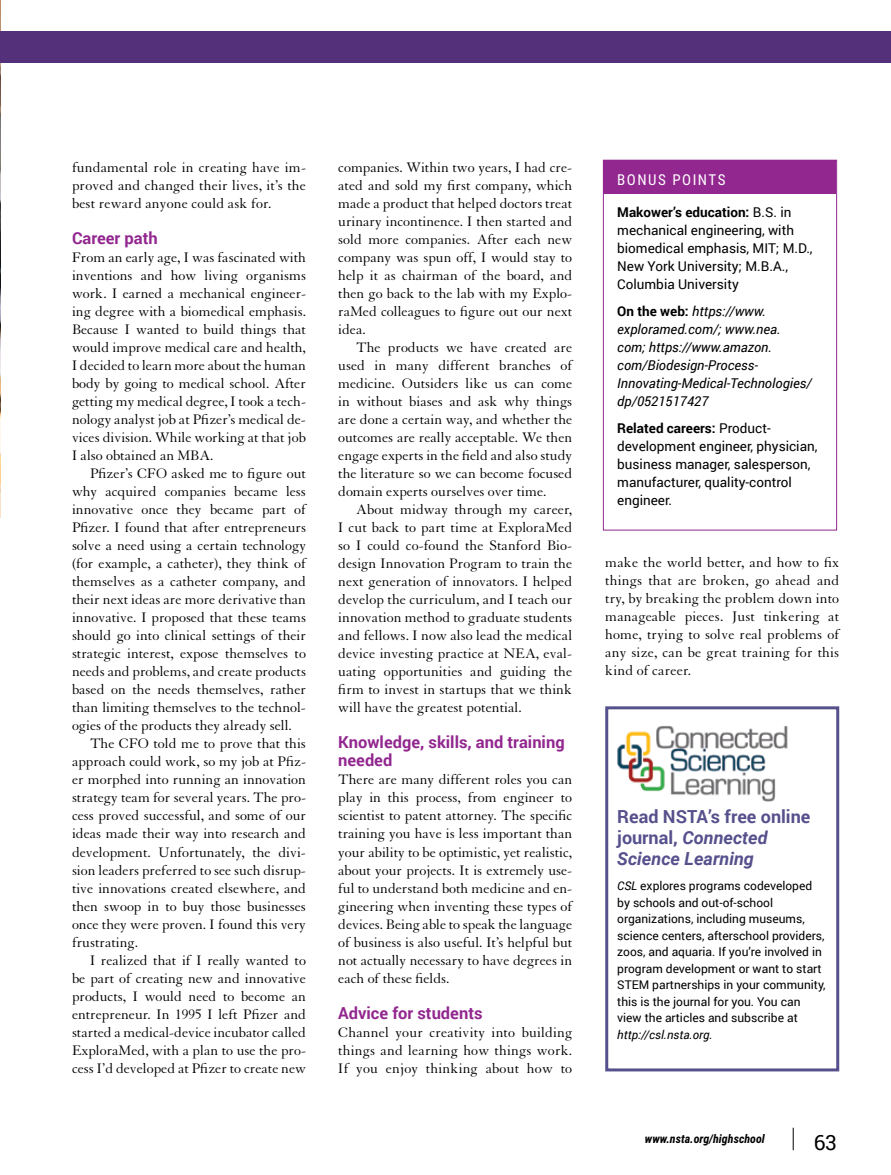
<style>
.page{position:relative;width:891px;height:1175px;background:#fff}
.page>*{position:absolute;margin:0;border:0;box-sizing:border-box;transform-origin:0 0}
.t1{font:21px "Roboto";color:#000}
.t2{font:700 18px/21px "Roboto";color:#56508c}
.t3{font:700 16.5px/18px "Roboto";color:#92278f}
.t4{font:15px/18px "Granjon LT Std";color:#000;text-align:justify}
.t5{font:15px "Roboto Condensed";letter-spacing:.1em;color:#fff}
.t6{font:13.5px/18px "Roboto";color:#000}
.t7{font:italic 13.5px/18px "Roboto";color:#000}
.t8{font:12px/16.5px "Roboto";color:#000}
.t9{font:italic 700 12px "Roboto Condensed";color:#000}
.t10{font:italic 12px "Roboto";color:#000}
.s1{font-weight:700}
.s2{font-weight:700;font-style:normal}
.s3{font-style:italic}
</style>
<div class="page">
<div style="left:604px;top:160px;width:232px;height:34px;background:#92278f"></div>
<div style="left:603px;top:160px;width:234px;height:370px;border:1px solid #92278f"></div>
<img style="left:0;top:0;width:1px;height:517px">
<div style="left:605px;top:706px;width:234px;height:365px;border:3px solid #56508c"></div>
<img style="left:617px;top:726px;width:171px;height:76px">
<div style="left:0;top:31px;width:891px;height:32px;background:#55307a"></div>
<svg style="left:793px;top:1127px;width:1px;height:23px"></svg>
<p class="t4" style="left:72px;top:159px;width:236px">fundamental role in creating have im&shy;proved and changed their lives, it’s the best reward anyone could ask for.</p>
<p class="t3" style="left:72px;top:229px;width:87px">Career path</p>
<p class="t4" style="left:72px;top:249px;width:236px">From an early age, I was fascinated with inventions and how living organisms work. I earned a mechanical engineer&shy;ing degree with a biomedical emphasis.<br>Because I wanted to build things that would improve medical care and health, I decided to learn more about the human body by going to medical school. After getting my medical degree, I took a tech&shy;nology analyst job at Pfizer’s medical de&shy;vices division. While working at that job I also obtained an MBA.</p>
<p class="t4" style="left:90px;top:465px;width:217px">Pfizer’s CFO asked me to figure out</p>
<p class="t4" style="left:72px;top:483px;width:235px">why acquired companies became less</p>
<p class="t4" style="left:72px;top:501px;width:235px">innovative once they became part of</p>
<p class="t4" style="left:72px;top:519px;width:235px">Pfizer. I found that after entrepreneurs</p>
<p class="t4" style="left:72px;top:537px;width:236px">solve a need using a certain technology</p>
<p class="t4" style="left:72px;top:555px;width:235px">(for example, a catheter), they think of</p>
<p class="t4" style="left:72px;top:573px;width:235px">themselves as a catheter company, and</p>
<p class="t4" style="left:72px;top:591px;width:236px">their next ideas are more derivative than</p>
<p class="t4" style="left:72px;top:609px;width:235px">innovative. I proposed that these teams</p>
<p class="t4" style="left:72px;top:627px;width:236px">should go into clinical settings of their</p>
<p class="t4" style="left:72px;top:645px;width:236px">strategic interest, expose themselves to</p>
<p class="t4" style="left:72px;top:663px;width:235px">needs and problems, and create products</p>
<p class="t4" style="left:72px;top:681px;width:235px">based on the needs themselves, rather</p>
<p class="t4" style="left:72px;top:699px;width:235px">than limiting themselves to the technol-</p>
<p class="t4" style="left:72px;top:717px;width:221px">ogies of the products they already sell.</p>
<p class="t4" style="left:90px;top:735px;width:217px">The CFO told me to prove that this</p>
<p class="t4" style="left:72px;top:753px;width:236px">approach could work, so my job at Pfiz-</p>
<p class="t4" style="left:72px;top:771px;width:236px">er morphed into running an innovation</p>
<p class="t4" style="left:72px;top:789px;width:236px">strategy team for several years. The pro-</p>
<p class="t4" style="left:72px;top:807px;width:236px">cess proved successful, and some of our</p>
<p class="t4" style="left:72px;top:825px;width:235px">ideas made their way into research and</p>
<p class="t4" style="left:72px;top:843px;width:235px">development. Unfortunately, the divi-</p>
<p class="t4" style="left:72px;top:861px;width:235px">sion leaders preferred to see such disrup-</p>
<p class="t4" style="left:72px;top:879px;width:235px">tive innovations created elsewhere, and</p>
<p class="t4" style="left:72px;top:897px;width:235px">then swoop in to buy those businesses</p>
<p class="t4" style="left:72px;top:915px;width:235px">once they were proven. I found this very</p>
<p class="t4" style="left:72px;top:933px;width:68px">frustrating.</p>
<p class="t4" style="left:90px;top:951px;width:217px">I realized that if I really wanted to</p>
<p class="t4" style="left:72px;top:969px;width:236px">be part of creating new and innovative</p>
<p class="t4" style="left:72px;top:987px;width:236px">products, I would need to become an</p>
<p class="t4" style="left:72px;top:1005px;width:235px">entrepreneur. In 1995 I left Pfizer and</p>
<p class="t4" style="left:72px;top:1023px;width:236px">started a medical-device incubator called</p>
<p class="t4" style="left:72px;top:1041px;width:236px">ExploraMed, with a plan to use the pro-</p>
<p class="t4" style="left:72px;top:1059px;width:235px">cess I’d developed at Pfizer to create new</p>
<p class="t4" style="left:338px;top:159px;width:236px">companies. Within two years, I had cre&shy;ated and sold my first company, which made a product that helped doctors treat urinary incontinence. I then started and sold more companies. After each new company was spun off, I would stay to help it as chairman of the board, and then go back to the lab with my Explo&shy;raMed colleagues to figure out our next idea.</p>
<p class="t4" style="left:338px;top:339px;width:236px;text-indent:18px">The products we have created are used in many different branches of medicine. Outsiders like us can come in without biases and ask why things are done a certain way, and whether the outcomes are really acceptable. We then engage experts in the field and also study the literature so we can become focused domain experts ourselves over time.</p>
<p class="t4" style="left:338px;top:501px;width:236px;text-indent:18px">About midway through my career, I cut back to part time at ExploraMed so I could co-found the Stanford Bio&shy;design Innovation Program to train the next generation of innovators. I helped develop the curriculum, and I teach our innovation method to graduate students and fellows. I now also lead the medical device investing practice at NEA, eval&shy;uating opportunities and guiding the firm to invest in startups that we think will have the greatest potential.</p>
<p class="t3" style="left:338px;top:733px;width:228px">Knowledge, skills, and training needed</p>
<p class="t4" style="left:338px;top:771px;width:236px">There are many different roles you can play in this process, from engineer to scientist to patent attorney. The specific training you have is less important than your ability to be optimistic, yet realistic, about your projects. It is extremely use&shy;ful to understand both medicine and en&shy;gineering when inventing these types of devices. Being able to speak the language of business is also useful. It’s helpful but not actually necessary to have degrees in each of these fields.</p>
<p class="t3" style="left:338px;top:1003px;width:146px">Advice for students</p>
<p class="t4" style="left:338px;top:1023px;width:236px">Channel your creativity into building things and learning how things work.<br>If you enjoy thinking about how to</p>
<p class="t5" style="left:617px;top:169px;width:110px">BONUS POINTS</p>
<p class="t6" style="left:617px;top:202px;width:197px"><span class="s1">Makower’s education:</span> B.S. in mechanical engineering, with biomedical emphasis, MIT; M.D.,<br>New York University; M.B.A.,<br>Columbia University</p>
<p class="t7" style="left:617px;top:301px;width:196px"><span class="s2">On the web:</span> https://www. exploramed.com/; www.nea. com; https://www.amazon. com/Biodesign-Process-<br>Innovating-Medical-Technologies/ dp/0521517427</p>
<p class="t6" style="left:617px;top:418px;width:202px"><span class="s1">Related careers:</span> Product&shy;development engineer, physician, business manager, salesperson, manufacturer, quality-control engineer.</p>
<p class="t4" style="left:605px;top:554px;width:236px">make the world better, and how to fix things that are broken, go ahead and try, by breaking the problem down into manageable pieces. Just tinkering at home, trying to solve real problems of any size, can be great training for this kind of career.</p>
<p class="t2" style="left:617px;top:805px;width:195px">Read NSTA’s free online journal, <span class="s3">Connected<br>Science Learning</span></p>
<p class="t8" style="left:617px;top:877px;width:210px"><span class="s3">CSL</span> explores programs codeveloped by schools and out-of-school organizations, including museums, science centers, afterschool providers, zoos, and aquaria. If you’re involved in program development or want to start STEM partnerships in your community, this is the journal for you. You can view the articles and subscribe at</p>
<p class="t10" style="left:617px;top:1026px;width:97px">http://csl.nsta.org.</p>
<p class="t9" style="left:645px;top:1130px;width:121px">www.nsta.org/highschool</p>
<h1 class="t1" style="left:814px;top:1127px;width:25px">63</h1>
</div>
